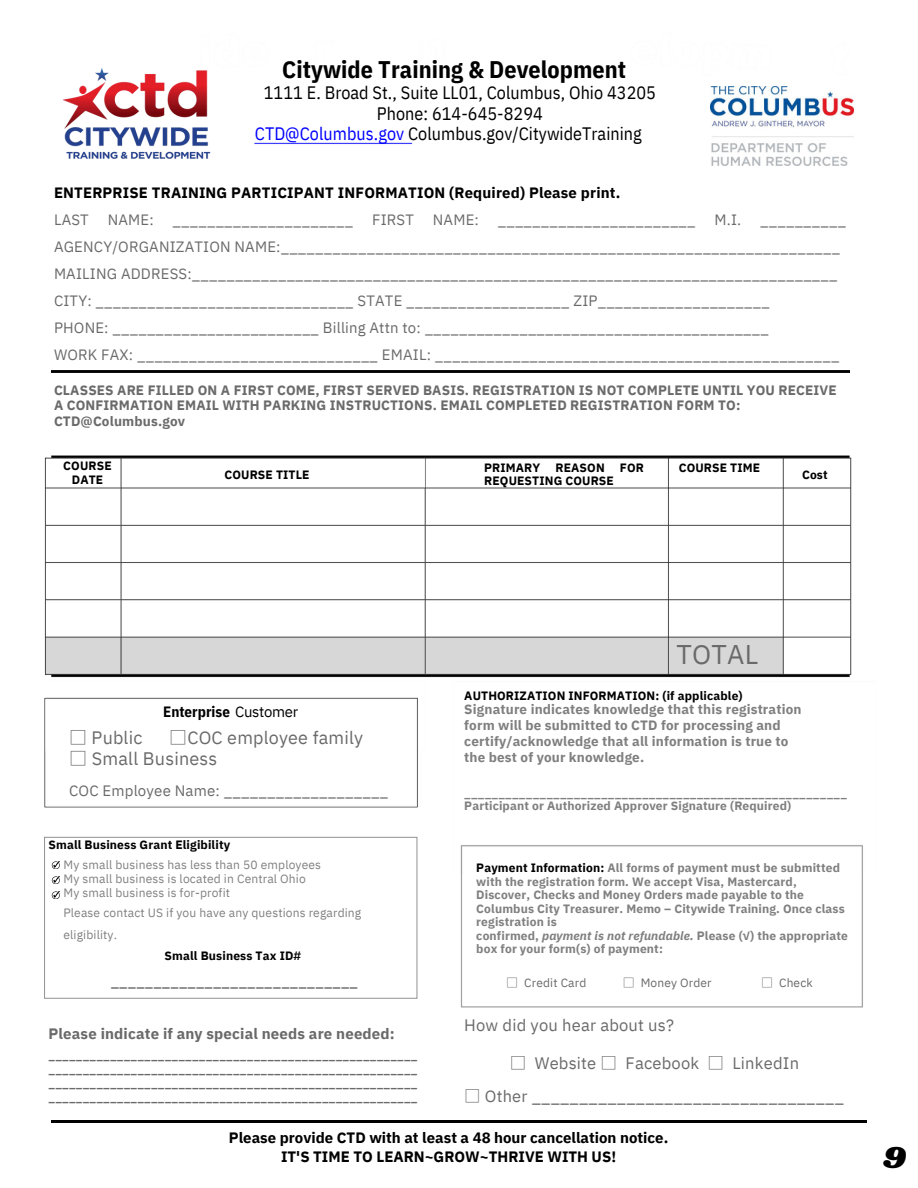
<style>
.page{position:relative;width:918px;height:1188px;background:#fff}
.page>*{position:absolute;margin:0;border:0;box-sizing:border-box;transform-origin:0 0}
.t1{font:31.5px "Shrikhand";color:#000}
.t2{font:27px "IBM Plex Sans";letter-spacing:.01em;color:#6a6a6a}
.t3{font:700 24px "IBM Plex Sans Cond";letter-spacing:.005em;color:#000}
.t4{font:18px "IBM Plex Sans Cond";letter-spacing:.005em;color:#000}
.t5{font:18px "IBM Plex Sans";letter-spacing:.01em;color:#6a6a6a}
.t6{font:16.5px "IBM Plex Sans";letter-spacing:.01em;color:#6a6a6a}
.t7{font:15px/27px "IBM Plex Sans";letter-spacing:.01em;color:#6a6a6a}
.t8{font:700 15px/19.2px "IBM Plex Sans";color:#000;text-align:center}
.t9{font:700 15px "IBM Plex Sans";letter-spacing:.01em;color:#6a6a6a}
.t10{font:700 15px "IBM Plex Sans";color:#808080}
.t11{font:700 15px "IBM Plex Sans Cond";letter-spacing:.005em;color:#000}
.t12{font:700 13.5px/15.8px "IBM Plex Sans";letter-spacing:.01em;color:#6a6a6a}
.t13{font:700 13.5px/15.8px "IBM Plex Sans";letter-spacing:.01em;color:#7f7f7f}
.t14{font:700 12px/13.5px "IBM Plex Sans";letter-spacing:.01em;color:#808080}
.t15{font:700 12px "IBM Plex Sans";color:#6a6a6a}
.t16{font:12px "IBM Plex Sans";letter-spacing:.01em;color:#808080}
.t17{font:700 12px/13.5px "IBM Plex Sans";letter-spacing:.01em;color:#000;text-align:center}
.t18{font:12px "IBM Plex Sans";letter-spacing:.01em;color:#6a6a6a}
.s1{color:#00f}
.s2{font-weight:400;color:#6a6a6a}
.s3{font-family:"IBM Plex Sans";font-weight:400}
.s4{font-family:"Noto Sans CJ Ksc"}
.s5{color:#000}
.s6{font-style:italic}
</style>
<div class="page">
<img style="left:44px;top:455px;width:819px;height:553px">
<hr style="left:52px;top:370px;width:797px;height:2px;background:#080808">
<hr style="left:52px;top:1120px;width:814px;height:3px;background:#000">
<div style="left:44px;top:837px;width:373px;height:162px;border:1px solid #969696"></div>
<img style="left:710px;top:86px;width:143px;height:80px">
<img style="left:62px;top:68px;width:149px;height:91px">
<svg style="left:52px;top:861px;width:8px;height:8px"></svg>
<svg style="left:52px;top:876px;width:8px;height:8px"></svg>
<svg style="left:52px;top:891px;width:8px;height:8px"></svg>
<p class="t3" style="left:282px;top:53px;width:345px">Citywide Training &amp; Development</p>
<p class="t4" style="left:264px;top:81px;width:394px">1111 E. Broad St., Suite LL01, Columbus, Ohio 43205</p>
<p class="t4" style="left:377px;top:101px;width:167px">Phone: 614-645-8294</p>
<p class="t4" style="left:255px;top:121px;width:389px"><span class="s1">CTD@Columbus.gov</span> Columbus.gov/CitywideTraining</p>
<p class="t8" style="left:54px;top:179px;width:568px;line-height:27px;text-align:left">ENTERPRISE TRAINING PARTICIPANT INFORMATION (Required) Please print.<br><span class="s2">LAST</span></p>
<p class="t7" style="left:372px;top:206px;width:43px">FIRST</p>
<p class="t7" style="left:433px;top:206px;width:48px">NAME:</p>
<p class="t7" style="left:715px;top:206px;width:28px">M.I.</p>
<p class="t7" style="left:54px;top:206px;width:794px;text-indent:706px">__________ AGENCY/ORGANIZATION NAME:_________________________________________________________________ MAILING ADDRESS:___________________________________________________________________________ CITY: ______________________________ STATE ___________________ ZIP____________________<br>PHONE: ________________________ Billing Attn to: ________________________________________<br>WORK FAX: ____________________________ EMAIL: _______________________________________________</p>
<p class="t7" style="left:108px;top:206px;width:48px">NAME:</p>
<p class="t7" style="left:173px;top:206px;width:182px">_____________________</p>
<p class="t7" style="left:498px;top:206px;width:199px">_______________________</p>
<p class="t12" style="left:54px;top:382px;width:784px">CLASSES ARE FILLED ON A FIRST COME, FIRST SERVED BASIS. REGISTRATION IS NOT COMPLETE UNTIL YOU RECEIVE<br>A CONFIRMATION EMAIL WITH PARKING INSTRUCTIONS. EMAIL COMPLETED REGISTRATION FORM TO:<br>CTD@Columbus.gov</p>
<p class="t17" style="left:63px;top:459px;width:50px">COURSE<br>DATE</p>
<h4 class="t17" style="left:224px;top:468px;width:87px">COURSE TITLE</h4>
<h5 class="t17" style="left:484px;top:460px;width:58px">PRIMARY</h5>
<h5 class="t17" style="left:556px;top:460px;width:51px">REASON</h5>
<h5 class="t17" style="left:620px;top:460px;width:26px">FOR</h5>
<h5 class="t17" style="left:484px;top:474px;width:131px">REQUESTING COURSE</h5>
<p class="t17" style="left:679px;top:460px;width:83px">COURSE TIME</p>
<p class="t17" style="left:802px;top:468px;width:27px">Cost</p>
<p class="t11" style="left:163px;top:702px;width:137px">Enterprise <span class="s3">Customer</span></p>
<p class="t5" style="left:69px;top:725px;width:75px"><span class="s4">□</span> Public</p>
<p class="t5" style="left:169px;top:725px;width:195px"><span class="s4">□</span>COC employee family</p>
<p class="t5" style="left:69px;top:747px;width:150px"><span class="s4">□</span> Small Business</p>
<p class="t7" style="left:69px;top:777px;width:321px">COC Employee Name: ___________________</p>
<p class="t17" style="left:49px;top:838px;width:183px">Small Business Grant Eligibility</p>
<h2 class="t16" style="left:63px;top:857px;width:259px">My small business has less than 50 employees</h2>
<h3 class="t16" style="left:63px;top:871px;width:244px">My small business is located in Central Ohio</h3>
<p class="t16" style="left:63px;top:885px;width:168px">My small business is for-profit</p>
<p class="t16" style="left:63px;top:905px;width:299px">Please contact US if you have any questions regarding</p>
<h5 class="t16" style="left:63px;top:926px;width:55px">eligibility.</h5>
<p class="t17" style="left:165px;top:948px;width:138px">Small Business Tax ID#</p>
<h4 class="t10" style="left:111px;top:970px;width:249px">_____________________________</h4>
<p class="t9" style="left:49px;top:1024px;width:348px">Please indicate if any special needs are needed:</p>
<p class="t15" style="left:49px;top:1047px;width:371px">______________________________________________________</p>
<p class="t15" style="left:49px;top:1061px;width:371px">______________________________________________________</p>
<p class="t15" style="left:49px;top:1075px;width:371px">______________________________________________________</p>
<p class="t15" style="left:49px;top:1089px;width:371px">______________________________________________________</p>
<p class="t2" style="left:676px;top:636px;width:84px">TOTAL</p>
<h6 class="t17" style="left:464px;top:689px;width:280px">AUTHORIZATION INFORMATION: (if applicable)</h6>
<p class="t13" style="left:464px;top:701px;width:339px">Signature indicates knowledge that this registration form will be submitted to CTD for processing and certify/acknowledge that all information is true to the best of your knowledge.</p>
<p class="t14" style="left:464px;top:785px;width:384px">________________________________________________________</p>
<p class="t14" style="left:464px;top:799px;width:329px">Participant or Authorized Approver Signature (Required)</p>
<p class="t14" style="left:476px;top:861px;width:370px"><span class="s5">Payment Information:</span> All forms of payment must be submitted with the registration form. We accept Visa, Mastercard, Discover, Checks and Money Orders made payable to the Columbus City Treasurer. Memo – Citywide Training. Once class registration is</p>
<p class="t14" style="left:476px;top:928px;width:373px">confirmed, <span class="s6">payment is not refundable.</span> Please (√) the appropriate box for your form(s) of payment:</p>
<p class="t18" style="left:506px;top:974px;width:82px"><span class="s4">□</span> Credit Card</p>
<p class="t18" style="left:623px;top:974px;width:90px"><span class="s4">□</span> Money Order</p>
<p class="t18" style="left:761px;top:974px;width:53px"><span class="s4">□</span> Check</p>
<h1 class="t6" style="left:464px;top:1014px;width:211px">How did you hear about us?</h1>
<h1 class="t6" style="left:510px;top:1052px;width:291px"><span class="s4">□</span> Website <span class="s4">□</span> Facebook <span class="s4">□</span> LinkedIn</h1>
<p class="t6" style="left:464px;top:1086px;width:381px"><span class="s4">□</span> Other _________________________________</p>
<p class="t8" style="left:229px;top:1128px;width:441px">Please provide CTD with at least a 48 hour cancellation notice.<br>IT'S TIME TO LEARN~GROW~THRIVE WITH US!</p>
<p class="t1" style="left:883px;top:1136px;width:25px">9</p>
</div>
